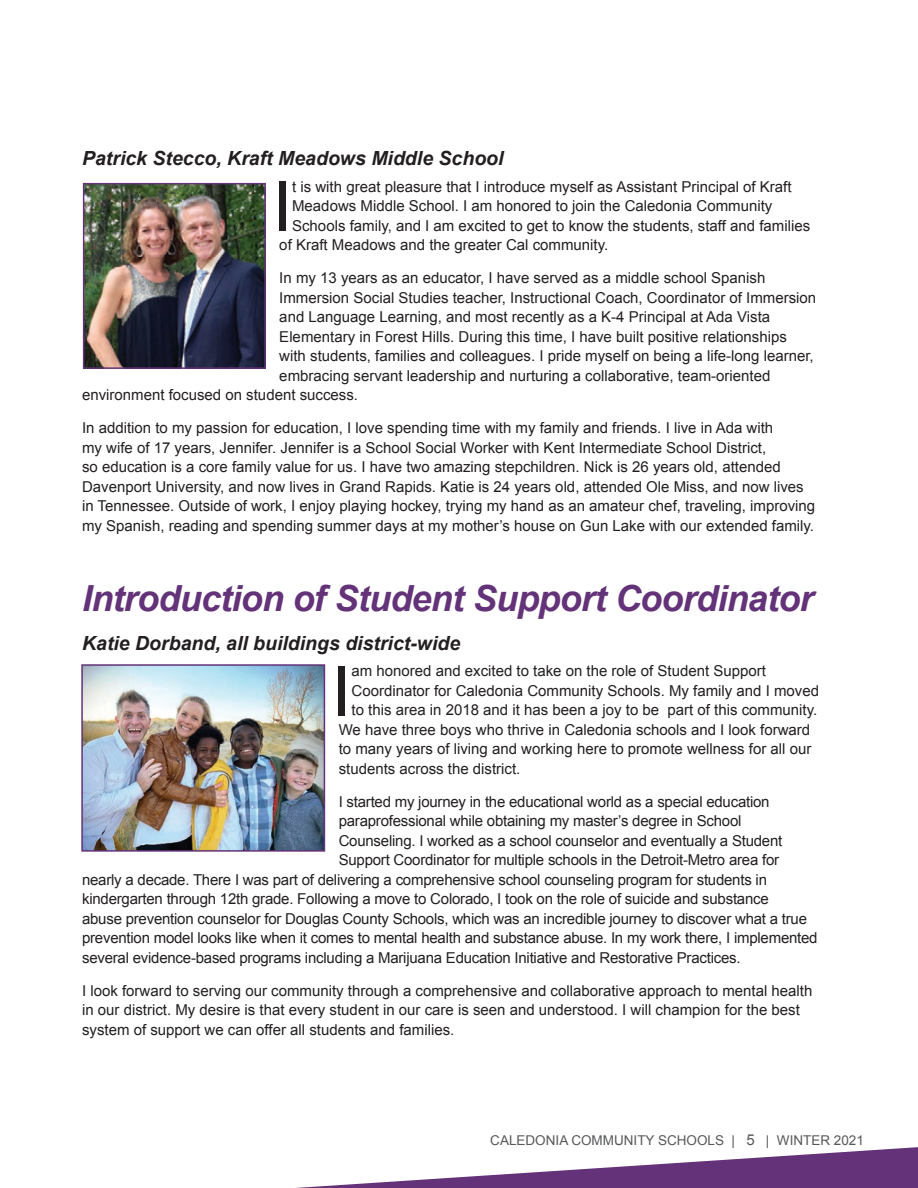
<style>
.page{position:relative;width:918px;height:1188px;background:#fff}
.page>*{position:absolute;margin:0;border:0;box-sizing:border-box;transform-origin:0 0}
.t1{font:69.45px "Arial";color:#231f20}
.t2{font:italic 700 36px "Arial";letter-spacing:-.02em;color:#633278}
.t3{font:italic 700 19.5px "Arial";color:#231f20}
.t4{font:15px/19.5px "Arial";color:#231f20}
.Tabs{font:13.5px "Arial";color:#57585a}
.s1{font-size:15px}
</style>
<div class="page">
<svg style="left:296px;top:1147px;width:622px;height:41px"></svg>
<img style="left:86px;top:186px;width:177px;height:180px">
<div style="left:83px;top:183px;width:183px;height:186px;border:2px solid #633278"></div>
<img style="left:84px;top:667px;width:238px;height:182px">
<div style="left:81px;top:664px;width:244px;height:188px;border:2px solid #633278"></div>
<p class="t3" style="left:82px;top:146px;width:423px">Patrick Stecco, Kraft Meadows Middle School</p>
<p class="t1" style="left:273px;top:161px;width:21px">I</p>
<p class="t4" style="left:292px;top:177px;width:501px">t is with great pleasure that I introduce myself as Assistant Principal of Kraft</p>
<p class="t4" style="left:292px;top:196px;width:482px">Meadows Middle School. I am honored to join the Caledonia Community</p>
<p class="t4" style="left:292px;top:216px;width:520px">Schools family, and I am excited to get to know the students, staff and families</p>
<p class="t4" style="left:279px;top:235px;width:331px">of Kraft Meadows and the greater Cal community.</p>
<p class="t4" style="left:279px;top:268px;width:488px">In my 13 years as an educator, I have served as a middle school Spanish</p>
<p class="t4" style="left:279px;top:288px;width:538px">Immersion Social Studies teacher, Instructional Coach, Coordinator of Immersion</p>
<p class="t4" style="left:279px;top:307px;width:492px">and Language Learning, and most recently as a K-4 Principal at Ada Vista</p>
<p class="t4" style="left:279px;top:327px;width:509px">Elementary in Forest Hills. During this time, I have built positive relationships</p>
<p class="t4" style="left:279px;top:346px;width:536px">with students, families and colleagues. I pride myself on being a life-long learner,</p>
<p class="t4" style="left:279px;top:366px;width:493px">embracing servant leadership and nurturing a collaborative, team-oriented</p>
<p class="t4" style="left:82px;top:385px;width:277px">environment focused on student success.</p>
<p class="t4" style="left:82px;top:418px;width:735px">In addition to my passion for education, I love spending time with my family and friends. I live in Ada with<br>my wife of 17 years, Jennifer. Jennifer is a School Social Worker with Kent Intermediate School District,<br>so education is a core family value for us. I have two amazing stepchildren. Nick is 26 years old, attended Davenport University, and now lives in Grand Rapids. Katie is 24 years old, attended Ole Miss, and now lives in Tennessee. Outside of work, I enjoy playing hockey, trying my hand as an amateur chef, traveling, improving my Spanish, reading and spending summer days at my mother’s house on Gun Lake with our extended family.</p>
<p class="t2" style="left:82px;top:575px;width:733px">Introduction of Student Support Coordinator</p>
<p class="t3" style="left:82px;top:631px;width:380px">Katie Dorband, all buildings district-wide</p>
<p class="t1" style="left:332px;top:646px;width:21px">I</p>
<p class="t4" style="left:352px;top:662px;width:416px">am honored and excited to take on the role of Student Support</p>
<p class="t4" style="left:352px;top:681px;width:469px">Coordinator for Caledonia Community Schools. My family and I moved</p>
<p class="t4" style="left:352px;top:701px;width:467px">to this area in 2018 and it has been a joy to be part of this community.</p>
<p class="t4" style="left:339px;top:720px;width:473px">We have three boys who thrive in Caledonia schools and I look forward</p>
<p class="t4" style="left:339px;top:740px;width:474px">to many years of living and working here to promote wellness for all our</p>
<p class="t4" style="left:339px;top:759px;width:183px">students across the district.</p>
<p class="t4" style="left:339px;top:792px;width:432px">I started my journey in the educational world as a special education</p>
<p class="t4" style="left:339px;top:812px;width:404px">paraprofessional while obtaining my master’s degree in School</p>
<p class="t4" style="left:339px;top:831px;width:445px">Counseling. I worked as a school counselor and eventually a Student</p>
<p class="t4" style="left:339px;top:851px;width:442px">Support Coordinator for multiple schools in the Detroit-Metro area for</p>
<p class="t4" style="left:82px;top:870px;width:686px">nearly a decade. There I was part of delivering a comprehensive school counseling program for students in</p>
<p class="t4" style="left:82px;top:890px;width:688px">kindergarten through 12th grade. Following a move to Colorado, I took on the role of suicide and substance</p>
<p class="t4" style="left:82px;top:909px;width:726px">abuse prevention counselor for Douglas County Schools, which was an incredible journey to discover what a true</p>
<p class="t4" style="left:82px;top:929px;width:737px">prevention model looks like when it comes to mental health and substance abuse. In my work there, I implemented</p>
<p class="t4" style="left:82px;top:948px;width:660px">several evidence-based programs including a Marijuana Education Initiative and Restorative Practices.</p>
<p class="t4" style="left:82px;top:981px;width:732px">I look forward to serving our community through a comprehensive and collaborative approach to mental health in our district. My desire is that every student in our care is seen and understood. I will champion for the best system of support we can offer all students and families.</p>
<p class="Tabs" style="left:490px;top:1131px;width:375px">CALEDONIA COMMUNITY SCHOOLS | <span class="s1">5</span> | WINTER 2021</p>
</div>
